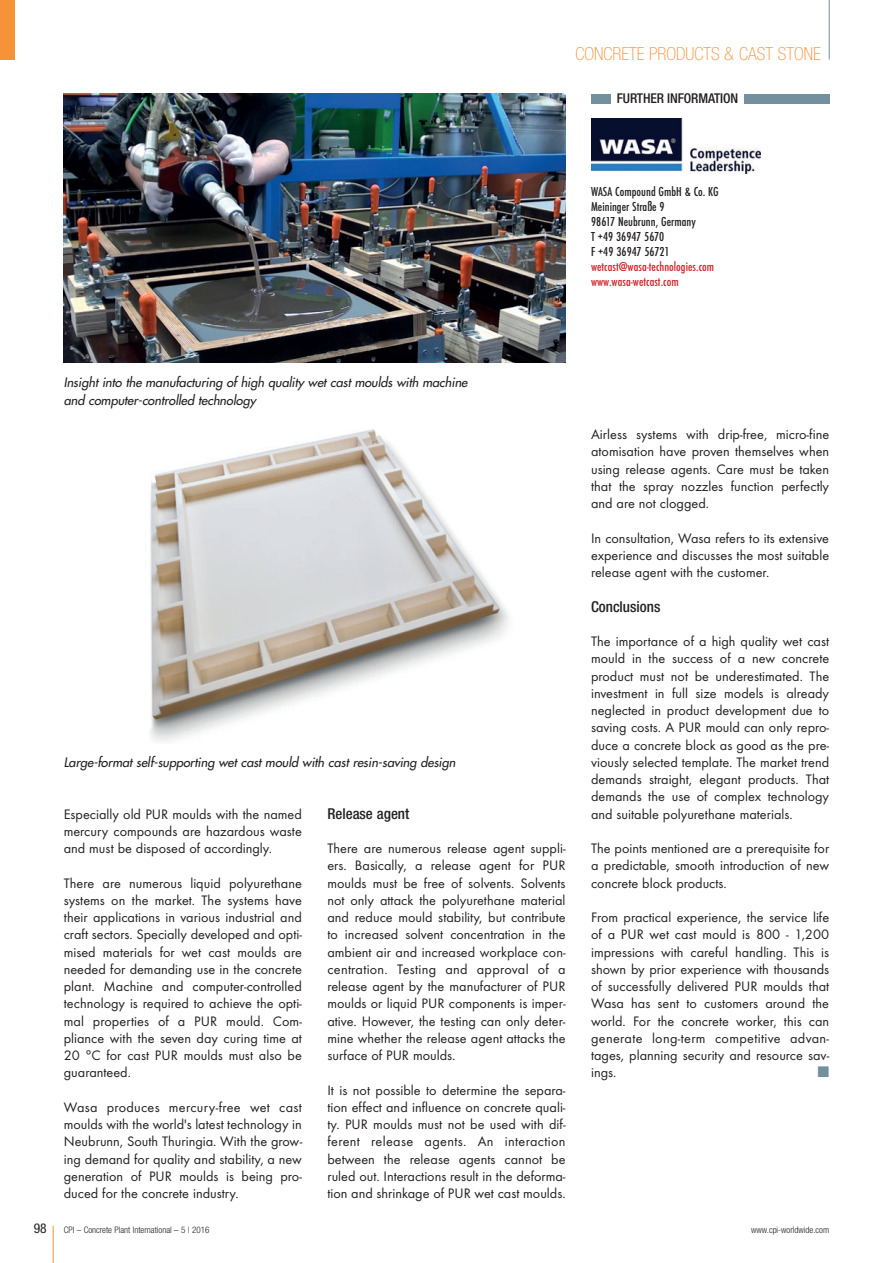
<style>
.page{position:relative;width:893px;height:1263px;background:#fff}
.page>*{position:absolute;margin:0;border:0;box-sizing:border-box;transform-origin:0 0}
.t1{font:100 condensed 18px "Helvetica Neue";color:#f69238}
.t2{font:500 condensed 15px "Helvetica Neue";color:#231f20}
.t3{font:14.25px/17.2px "Futura T";color:#231f20;text-align:justify}
.t4{font:14.25px "European Pi Three";color:#73909f}
.t5{font:500 condensed 13.5px/15px "Futura T";letter-spacing:.005em;color:#231f20}
.t6{font:500 condensed 13.5px/15px "Futura T";letter-spacing:.005em;color:#d1232a}
.t7{font:500 condensed 13.5px "Helvetica Neue";letter-spacing:-.01em;color:#231f20}
.t8{font:condensed 13.5px "Helvetica Neue";color:#231f20}
.t9{font:italic 12.75px/17.2px "Futura";color:#231f20}
.t10{font:300 condensed 9px "Helvetica Neue";color:#231f20}
</style>
<div class="page">
<hr style="left:53px;top:1226px;width:1px;height:37px;background:#f69238">
<hr style="left:829px;top:0;width:1px;height:60px;background:#73909f">
<div style="left:0;top:0;width:15px;height:60px;background:#f69238"></div>
<img style="left:592px;top:119px;width:169px;height:54px">
<div style="left:591px;top:94px;width:19px;height:9px;background:#73909f"></div>
<div style="left:744px;top:94px;width:85px;height:9px;background:#73909f"></div>
<img style="left:64px;top:94px;width:502px;height:269px">
<img style="left:150px;top:430px;width:359px;height:312px">
<p class="t1" style="left:575px;top:47px;width:247px">CONCRETE PRODUCTS &amp; CAST STONE</p>
<p class="t7" style="left:617px;top:94px;width:123px">FURTHER INFORMATION</p>
<p class="t5" style="left:591px;top:184px;width:129px">WASA Compound GmbH &amp; Co. KG<br>Meininger Straße 9<br>98617 Neubrunn, Germany<br>T +49 36947 5670<br>F +49 36947 56721</p>
<p class="t6" style="left:591px;top:259px;width:124px">wetcast@wasa-technologies.com www.wasa-wetcast.com</p>
<p class="t9" style="left:64px;top:375px;width:407px">Insight into the manufacturing of high quality wet cast moulds with machine and computer-controlled technology</p>
<p class="t9" style="left:64px;top:754px;width:396px">Large-format self-supporting wet cast mould with cast resin-saving design</p>
<p class="t3" style="left:64px;top:806px;width:240px">Especially old PUR moulds with the named mercury compounds are hazardous waste and must be disposed of accordingly.</p>
<p class="t3" style="left:64px;top:875px;width:240px">There are numerous liquid polyurethane systems on the market. The systems have their applications in various industrial and craft sectors. Specially developed and opti&shy;mised materials for wet cast moulds are needed for demanding use in the concrete plant. Machine and computer-controlled technology is required to achieve the opti&shy;mal properties of a PUR mould. Com - pliance with the seven day curing time at 20 °C for cast PUR moulds must also be guaranteed.</p>
<p class="t3" style="left:64px;top:1100px;width:240px">Wasa produces mercury-free wet cast moulds with the world's latest technology in Neubrunn, South Thuringia. With the grow&shy;ing demand for quality and stability, a new generation of PUR moulds is being pro&shy;duced for the concrete industry.</p>
<p class="t2" style="left:327px;top:808px;width:83px">Release agent</p>
<p class="t3" style="left:327px;top:841px;width:240px">There are numerous release agent suppli&shy;ers. Basically, a release agent for PUR moulds must be free of solvents. Solvents not only attack the polyurethane material and reduce mould stability, but contribute to increased solvent concentration in the ambient air and increased workplace con&shy;centration. Testing and approval of a release agent by the manufacturer of PUR moulds or liquid PUR components is imper&shy;ative. However, the testing can only deter&shy;mine whether the release agent attacks the surface of PUR moulds.</p>
<p class="t3" style="left:327px;top:1082px;width:240px">It is not possible to determine the separa&shy;tion effect and influence on concrete quali&shy;ty. PUR moulds must not be used with dif&shy;ferent release agents. An interaction between the release agents cannot be ruled out. Interactions result in the deforma&shy;tion and shrinkage of PUR wet cast moulds.</p>
<p class="t3" style="left:591px;top:427px;width:240px">Airless systems with drip-free, micro-fine atomisation have proven themselves when using release agents. Care must be taken that the spray nozzles function perfectly and are not clogged.</p>
<p class="t3" style="left:591px;top:530px;width:240px">In consultation, Wasa refers to its extensive experience and discusses the most suitable release agent with the customer.</p>
<p class="t2" style="left:591px;top:601px;width:71px">Conclusions</p>
<p class="t3" style="left:591px;top:634px;width:240px">The importance of a high quality wet cast mould in the success of a new concrete product must not be underestimated. The investment in full size models is already neglected in product development due to saving costs. A PUR mould can only repro&shy;duce a concrete block as good as the pre&shy;viously selected template. The market trend demands straight, elegant products. That demands the use of complex technology and suitable polyurethane materials.</p>
<p class="t3" style="left:591px;top:841px;width:240px">The points mentioned are a prerequisite for a predictable, smooth introduction of new concrete block products.</p>
<p class="t3" style="left:591px;top:910px;width:240px">From practical experience, the service life of a PUR wet cast mould is 800 - 1,200 impressions with careful handling. This is shown by prior experience with thousands of successfully delivered PUR moulds that Wasa has sent to customers around the world. For the concrete worker, this can generate long-term competitive advan&shy;tages, planning security and resource sav&shy;ings.</p>
<p class="t4" style="left:817px;top:1064px;width:13px">-</p>
<p class="t8" style="left:34px;top:1223px;width:14px">98</p>
<p class="t10" style="left:64px;top:1226px;width:147px">CPI – Concrete Plant International – 5 | 2016</p>
<p class="t10" style="left:751px;top:1226px;width:79px">www.cpi-worldwide.com</p>
</div>
